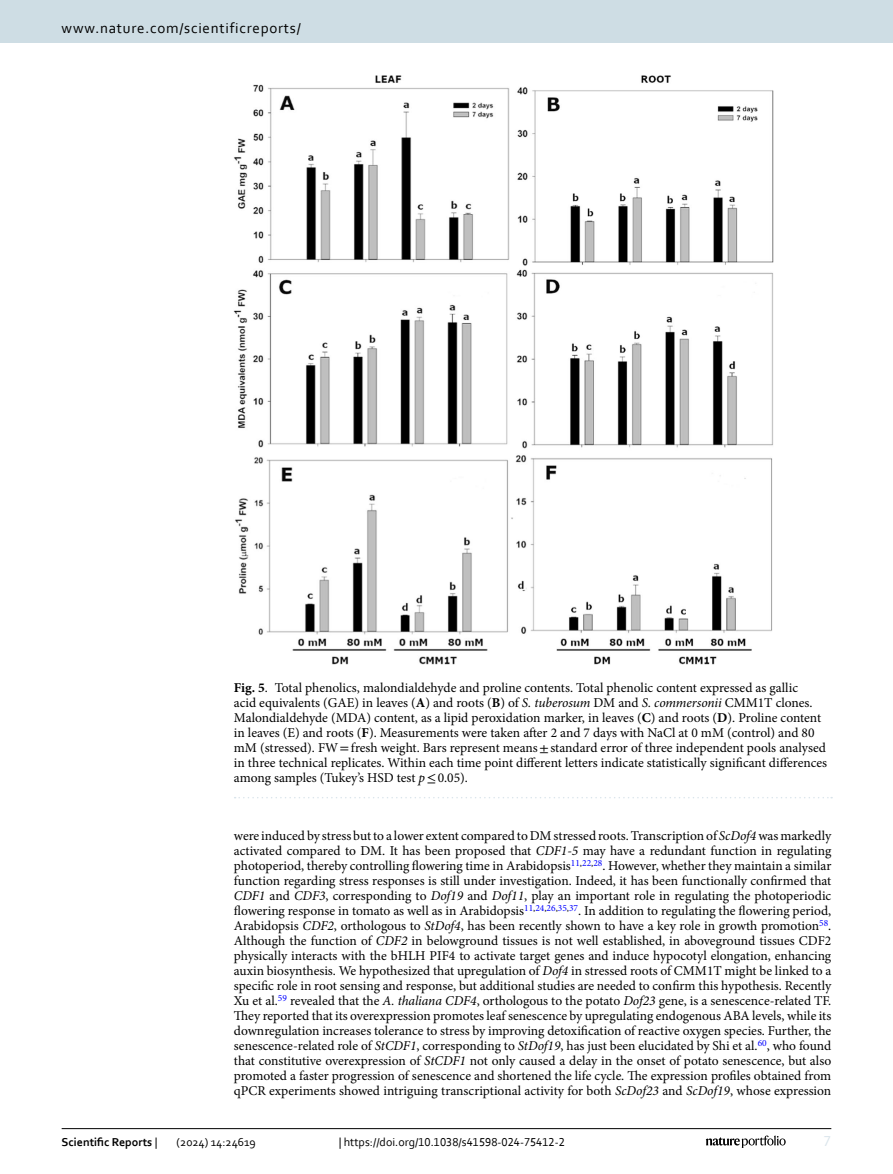
<style>
.page{position:relative;width:893px;height:1174px;background:#fff}
.page>*{position:absolute;margin:0;border:0;box-sizing:border-box;transform-origin:0 0}
.t1{font:15px "Corbel";letter-spacing:.05em;color:#000}
.t2{font:15px "Corbel";color:#d9e4eb}
.Body_Text_Indent{font:13.5px/15px "Minion Pro";color:#000;text-align:justify}
.Figure_Caption{font:13.5px/15px "Minion Pro";color:#000}
.t3{font:12px "Corbel";color:#000}
.t4{font:700 12px "Corbel";color:#000}
.s1{font-weight:700}
.s2{font-style:italic}
.s3{font-family:"STIX"}
.s4{font-weight:400}
</style>
<div class="page">
<img style="left:234px;top:76px;width:540px;height:588px">
<svg style="left:235px;top:797px;width:597px;height:1px"></svg>
<hr style="left:62px;top:1128px;width:769px;height:1px;background:#000">
<svg style="left:706px;top:1135px;width:80px;height:12px"></svg>
<div style="left:0;top:0;width:893px;height:43px;background:#cedde4"></div>
<p class="t1" style="left:62px;top:18px;width:241px">www.nature.com/scientificreports/</p>
<p class="Figure_Caption" style="left:234px;top:680px;width:595px"><span class="s1">Fig. 5</span>. Total phenolics, malondialdehyde and proline contents. Total phenolic content expressed as gallic<br>acid equivalents (GAE) in leaves (<span class="s1">A</span>) and roots (<span class="s1">B</span>) of <span class="s2">S. tuberosum</span> DM and <span class="s2">S. commersonii</span> CMM1T clones.<br>Malondialdehyde (MDA) content, as a lipid peroxidation marker, in leaves (<span class="s1">C</span>) and roots (<span class="s1">D</span>). Proline content in leaves (E) and roots (<span class="s1">F</span>). Measurements were taken after 2 and 7 days with NaCl at 0 mM (control) and 80 mM (stressed). FW<span class="s3">=</span>fresh weight. Bars represent means<span class="s3">±</span>standard error of three independent pools analysed in three technical replicates. Within each time point different letters indicate statistically significant differences among samples (Tukey’s HSD test <span class="s2">p</span><span class="s3">≤</span>0.05).</p>
<p class="Body_Text_Indent" style="left:234px;top:828px;width:599px">were induced by stress but to a lower extent compared to DM stressed roots. Transcription of <span class="s2">ScDof4</span> was markedly activated compared to DM. It has been proposed that <span class="s2">CDF1-5</span> may have a redundant function in regulating photoperiod, thereby controlling flowering time in Arabidopsis<sup>11</sup><sup>,</sup><sup>22</sup><sup>,</sup><sup>28</sup>. However, whether they maintain a similar function regarding stress responses is still under investigation. Indeed, it has been functionally confirmed that <span class="s2">CDF1</span> and <span class="s2">CDF3</span>, corresponding to <span class="s2">Dof19</span> and <span class="s2">Dof11</span>, play an important role in regulating the photoperiodic flowering response in tomato as well as in Arabidopsis<sup>11</sup><sup>,</sup><sup>24</sup><sup>,</sup><sup>26</sup><sup>,</sup><sup>35</sup><sup>,</sup><sup>37</sup>. In addition to regulating the flowering period, Arabidopsis <span class="s2">CDF2</span>, orthologous to <span class="s2">StDof4</span>, has been recently shown to have a key role in growth promotion<sup>58</sup>.<br>Although the function of <span class="s2">CDF2</span> in belowground tissues is not well established, in aboveground tissues CDF2 physically interacts with the bHLH PIF4 to activate target genes and induce hypocotyl elongation, enhancing auxin biosynthesis. We hypothesized that upregulation of <span class="s2">Dof4</span> in stressed roots of CMM1T might be linked to a specific role in root sensing and response, but additional studies are needed to confirm this hypothesis. Recently Xu et al.<sup>59</sup> revealed that the <span class="s2">A. thaliana CDF4</span>, orthologous to the potato <span class="s2">Dof23</span> gene, is a senescence-related TF.<br>They reported that its overexpression promotes leaf senescence by upregulating endogenous ABA levels, while its downregulation increases tolerance to stress by improving detoxification of reactive oxygen species. Further, the senescence-related role of <span class="s2">StCDF1</span>, corresponding to <span class="s2">StDof19</span>, has just been elucidated by Shi et al.<sup>60</sup>, who found that constitutive overexpression of <span class="s2">StCDF1</span> not only caused a delay in the onset of potato senescence, but also promoted a faster progression of senescence and shortened the life cycle. The expression profiles obtained from qPCR experiments showed intriguing transcriptional activity for both <span class="s2">ScDof23</span> and <span class="s2">ScDof19</span>, whose expression</p>
<p class="t4" style="left:62px;top:1134px;width:97px">Scientific Reports <span class="s4">|</span></p>
<p class="t3" style="left:177px;top:1134px;width:81px">(2024) 14:24619</p>
<p class="t3" style="left:339px;top:1134px;width:228px">| https://doi.org/10.1038/s41598-024-75412-2</p>
<p class="t2" style="left:824px;top:1132px;width:9px">7</p>
</div>
